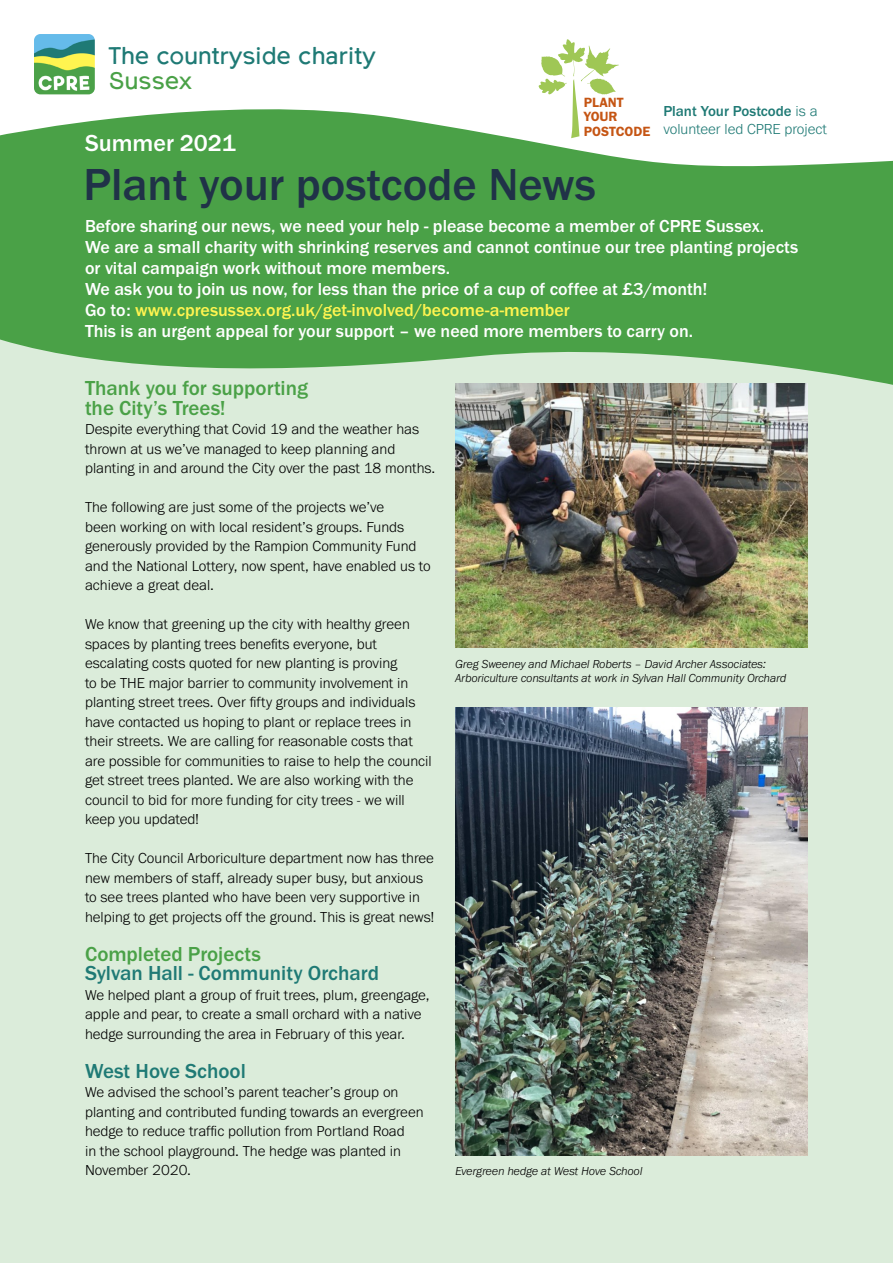
<style>
.page{position:relative;width:893px;height:1263px;background:#fff}
.page>*{position:absolute;margin:0;border:0;box-sizing:border-box;transform-origin:0 0}
.t1{font:500 46.5px "Franklin Gothic URW";color:#203248}
.t2{font:24px "Northwoods";color:#1f7a75}
.t3{font:500 24px "Franklin Gothic URW";color:#fff}
.t4{font:24px "Northwoods";color:#4aa147}
.t5{font:500 21px/19.5px "Franklin Gothic URW";color:#4aa147}
.t6{font:500 21px "Franklin Gothic URW";color:#1f7a75}
.t7{font:500 18px/21px "Franklin Gothic URW";color:#fff}
.t8{font:300 15px/19.5px "Franklin Gothic URW";color:#000}
.t9{font:300 15px/18px "Franklin Gothic URW";color:#1f7a75}
.t10{font:13.8px/14.2px "Franklin Gothic URW Dem";color:#c55514}
.t11{font:italic 300 12px/13.5px "Franklin Gothic URW";color:#000}
.s1{font-weight:500}
.s2{color:#fff450}
</style>
<div class="page">
<svg style="left:0;top:94px;width:893px;height:244px;fill:#4aa147"></svg>
<div style="left:0;top:338px;width:893px;height:925px;background:#dbecda"></div>
<img style="left:34px;top:34px;width:61px;height:60px">
<svg style="left:538px;top:39px;width:81px;height:99px"></svg>
<img style="left:455px;top:383px;width:353px;height:265px">
<img style="left:455px;top:707px;width:353px;height:449px">
<h2 class="t2" style="left:109px;top:41px;width:268px">The countryside charity</h2>
<h2 class="t4" style="left:109px;top:67px;width:85px">Sussex</h2>
<h2 class="t3" style="left:85px;top:128px;width:152px">Summer 2021</h2>
<p class="t10" style="left:584px;top:95px;width:68px">PLANT<br>YOUR<br>POSTCODE</p>
<p class="t9" style="left:663px;top:101px;width:165px"><span class="s1">Plant Your Postcode</span> is a volunteer led CPRE project</p>
<h1 class="t1" style="left:84px;top:156px;width:514px">Plant your postcode News</h1>
<p class="t7" style="left:85px;top:215px;width:715px">Before sharing our news, we need your help - please become a member of CPRE Sussex.<br>We are a small charity with shrinking reserves and cannot continue our tree planting projects or vital campaign work without more members.<br>We ask you to join us now, for less than the price of a cup of coffee at £3/month!<br>Go to: <span class="s2">www.cpresussex.org.uk/get-involved/become-a-member<br></span>This is an urgent appeal for your support – we need more members to carry on.</p>
<h3 class="t5" style="left:85px;top:378px;width:224px">Thank you for supporting the City’s Trees!</h3>
<p class="t8" style="left:85px;top:419px;width:352px">Despite everything that Covid 19 and the weather has thrown at us we’ve managed to keep planning and planting in and around the City over the past 18 months.</p>
<p class="t8" style="left:85px;top:497px;width:347px">The following are just some of the projects we’ve<br>been working on with local resident’s groups. Funds generously provided by the Rampion Community Fund and the National Lottery, now spent, have enabled us to achieve a great deal.</p>
<p class="t8" style="left:85px;top:614px;width:348px">We know that greening up the city with healthy green spaces by planting trees benefits everyone, but escalating costs quoted for new planting is proving<br>to be THE major barrier to community involvement in planting street trees. Over fifty groups and individuals have contacted us hoping to plant or replace trees in their streets. We are calling for reasonable costs that are possible for communities to raise to help the council get street trees planted. We are also working with the council to bid for more funding for city trees - we will keep you updated!</p>
<p class="t8" style="left:85px;top:848px;width:351px">The City Council Arboriculture department now has three new members of staff, already super busy, but anxious to see trees planted who have been very supportive in helping to get projects off the ground. This is great news!</p>
<h3 class="t5" style="left:85px;top:944px;width:177px">Completed Projects</h3>
<h3 class="t6" style="left:85px;top:960px;width:295px">Sylvan Hall - Community Orchard</h3>
<p class="t8" style="left:85px;top:985px;width:346px">We helped plant a group of fruit trees, plum, greengage, apple and pear, to create a small orchard with a native hedge surrounding the area in February of this year.</p>
<h3 class="t6" style="left:85px;top:1058px;width:162px">West Hove School</h3>
<p class="t8" style="left:85px;top:1082px;width:340px">We advised the school’s parent teacher’s group on planting and contributed funding towards an evergreen hedge to reduce traffic pollution from Portland Road<br>in the school playground. The hedge was planted in November 2020.</p>
<p class="t11" style="left:455px;top:657px;width:333px">Greg Sweeney and Michael Roberts – David Archer Associates:<br>Arboriculture consultants at work in Sylvan Hall Community Orchard</p>
<p class="t11" style="left:455px;top:1164px;width:189px">Evergreen hedge at West Hove School</p>
</div>
